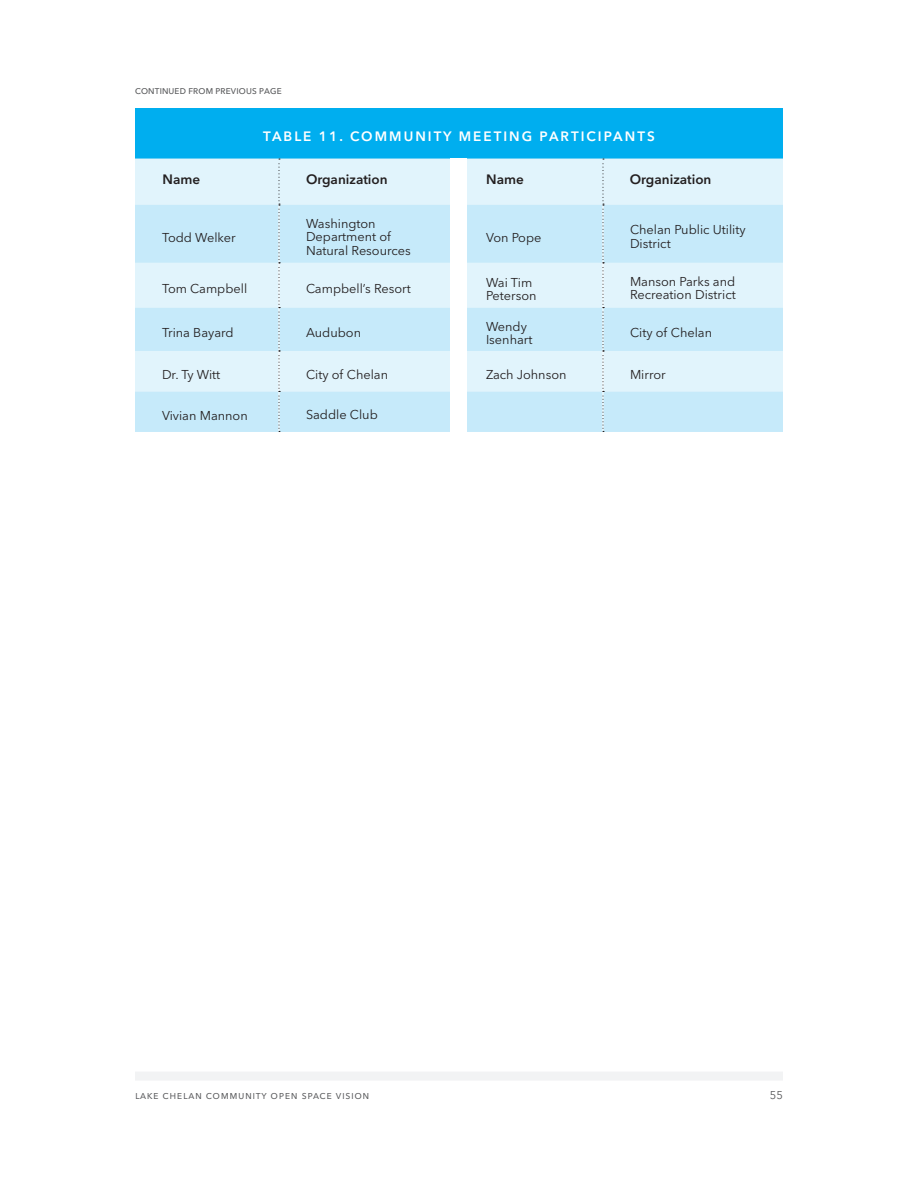
<style>
.page{position:relative;width:918px;height:1188px;background:#fff}
.page>*{position:absolute;margin:0;border:0;box-sizing:border-box;transform-origin:0 0}
.table_header{font:600 13.5px "Avenir Next LT Pro";letter-spacing:.15em;color:#fff}
.table_section_header{font:600 13.5px "Avenir Next LT Pro";color:#231f20}
.table_text_left{font:12.75px/13.5px "Avenir Next LT Pro";color:#231f20}
.t1{font:11.25px "Avenir Next LT Pro";letter-spacing:.05em;color:#57585a}
.sidebar_source{font:500 8.25px "Avenir Next LT Pro";letter-spacing:.02em;color:#57585a}
</style>
<div class="page">
<div style="left:135px;top:1072px;width:648px;height:9px;background:#f2f3f4"></div>
<div style="left:135px;top:108px;width:648px;height:54px;background:#00aeef"></div>
<div style="left:135px;top:159px;width:648px;height:46px;background:#e1f4fc"></div>
<svg style="left:135px;top:205px;width:648px;height:227px;fill:#c6eafa"></svg>
<svg style="left:278px;top:159px;width:2px;height:273px"></svg>
<svg style="left:602px;top:159px;width:2px;height:273px"></svg>
<div style="left:451px;top:159px;width:16px;height:287px;background:#fff"></div>
<p class="sidebar_source" style="left:135px;top:86px;width:148px">CONTINUED FROM PREVIOUS PAGE</p>
<p class="table_header" style="left:263px;top:128px;width:393px">TABLE 11. COMMUNITY MEETING PARTICIPANTS</p>
<p class="table_section_header" style="left:163px;top:171px;width:39px">Name</p>
<p class="table_section_header" style="left:306px;top:171px;width:83px">Organization</p>
<p class="table_section_header" style="left:486px;top:171px;width:39px">Name</p>
<p class="table_section_header" style="left:630px;top:171px;width:83px">Organization</p>
<p class="table_text_left" style="left:162px;top:231px;width:75px">Todd Welker</p>
<p class="table_text_left" style="left:306px;top:217px;width:106px">Washington<br>Department of<br>Natural Resources</p>
<p class="table_text_left" style="left:486px;top:231px;width:57px">Von Pope</p>
<p class="table_text_left" style="left:630px;top:223px;width:117px">Chelan Public Utility<br>District</p>
<p class="table_text_left" style="left:162px;top:282px;width:87px">Tom Campbell</p>
<p class="table_text_left" style="left:306px;top:282px;width:106px">Campbell’s Resort</p>
<p class="table_text_left" style="left:486px;top:275px;width:52px">Wai Tim<br>Peterson</p>
<p class="table_text_left" style="left:630px;top:275px;width:107px">Manson Parks and<br>Recreation District</p>
<p class="table_text_left" style="left:162px;top:326px;width:73px">Trina Bayard</p>
<p class="table_text_left" style="left:306px;top:326px;width:57px">Audubon</p>
<p class="table_text_left" style="left:486px;top:320px;width:48px">Wendy<br>Isenhart</p>
<p class="table_text_left" style="left:630px;top:326px;width:84px">City of Chelan</p>
<p class="table_text_left" style="left:162px;top:368px;width:60px">Dr. Ty Witt</p>
<p class="table_text_left" style="left:306px;top:368px;width:84px">City of Chelan</p>
<p class="table_text_left" style="left:486px;top:368px;width:82px">Zach Johnson</p>
<p class="table_text_left" style="left:630px;top:368px;width:37px">Mirror</p>
<p class="table_text_left" style="left:162px;top:409px;width:87px">Vivian Mannon</p>
<p class="table_text_left" style="left:306px;top:408px;width:73px">Saddle Club</p>
<p class="t1" style="left:135px;top:1088px;width:236px">lake chelan community open space vision</p>
<p class="t1" style="left:770px;top:1088px;width:15px">55</p>
</div>
